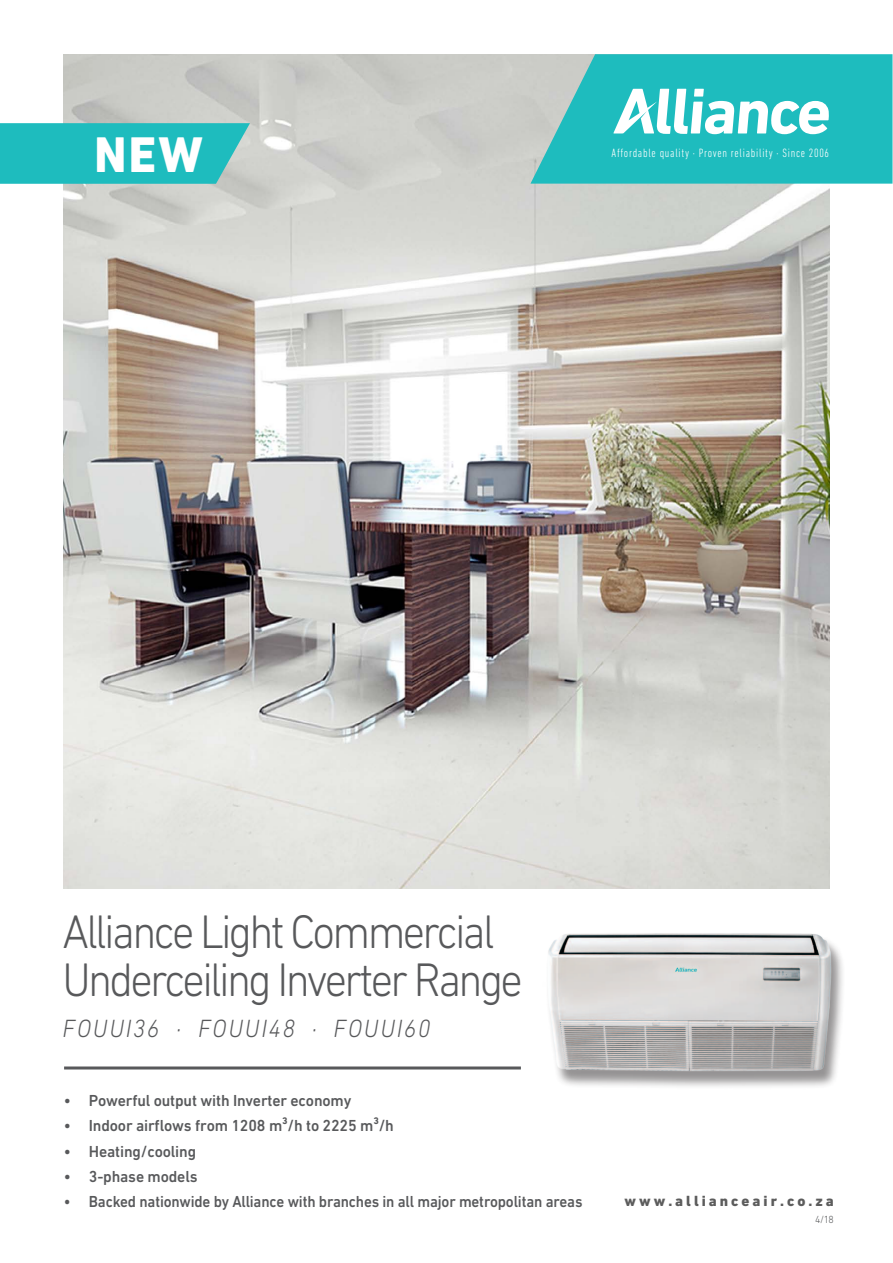
<style>
.page{position:relative;width:893px;height:1263px;background:#fff}
.page>*{position:absolute;margin:0;border:0;box-sizing:border-box;transform-origin:0 0}
.t1{font:800 51px "DIN Next LT Pro";color:#fff;scale:.96 1}
.t2{font:300 47.85px/47.8px "DIN Next LT Pro";letter-spacing:-.06em;color:#58595b;scale:.93 1}
.t3{font:italic 300 25.35px "DIN Next LT Pro";letter-spacing:.075em;color:#58595b;scale:.95 1}
.t4{font:500 16.2px "DIN Next LT Pro";letter-spacing:-.01em;color:#58595b}
.t5{font:500 16.2px "DIN Next LT Pro";letter-spacing:-.01em;color:#58595b;scale:.93 1}
.t6{font:800 15px "DIN Next LT Pro";letter-spacing:.2em;color:#5c5c5c}
.t7{font:300 condensed 12.3px "DIN Next LT Pro";letter-spacing:.06em;color:#fff}
.t8{font:300 10.5px "DIN Next LT Pro";color:#58595b;scale:.95 1}
</style>
<div class="page">
<img style="left:64px;top:54px;width:765px;height:835px">
<svg style="left:530px;top:54px;width:362px;height:130px;background:#32bdbf"></svg>
<svg style="left:613px;top:89px;width:216px;height:45px"></svg>
<hr style="left:64px;top:1066px;width:457px;height:3px;background:#58595b">
<svg style="left:0;top:123px;width:250px;height:61px;background:#2abdbe"></svg>
<div style="left:546px;top:935px;width:299px;height:154px;background:#231f20;opacity:.48"></div>
<img style="left:546px;top:933px;width:298px;height:148px">
<h1 class="t1" style="left:94px;top:125px;width:115px">NEW</h1>
<p class="t7" style="left:612px;top:146px;width:219px">Affordable quality · Proven reliability · Since 2006</p>
<h2 class="t2" style="left:63px;top:907px;width:497px">Alliance Light Commercial<br>Underceiling Inverter Range</h2>
<h3 class="t3" style="left:63px;top:1013px;width:389px">FOUUI36 · FOUUI48 · FOUUI60</h3>
<p class="t4" style="left:64px;top:1091px;width:289px">• Powerful output with Inverter economy</p>
<p class="t4" style="left:64px;top:1116px;width:332px">• Indoor airflows from 1208 m³/h to 2225 m³/h</p>
<p class="t4" style="left:64px;top:1141px;width:134px">• Heating/cooling</p>
<p class="t4" style="left:64px;top:1167px;width:135px">• 3-phase models</p>
<p class="t5" style="left:64px;top:1192px;width:559px">• Backed nationwide by Alliance with branches in all major metropolitan areas</p>
<p class="t6" style="left:625px;top:1192px;width:211px">www.allianceair.co.za</p>
<p class="t8" style="left:815px;top:1213px;width:21px">4/18</p>
</div>
